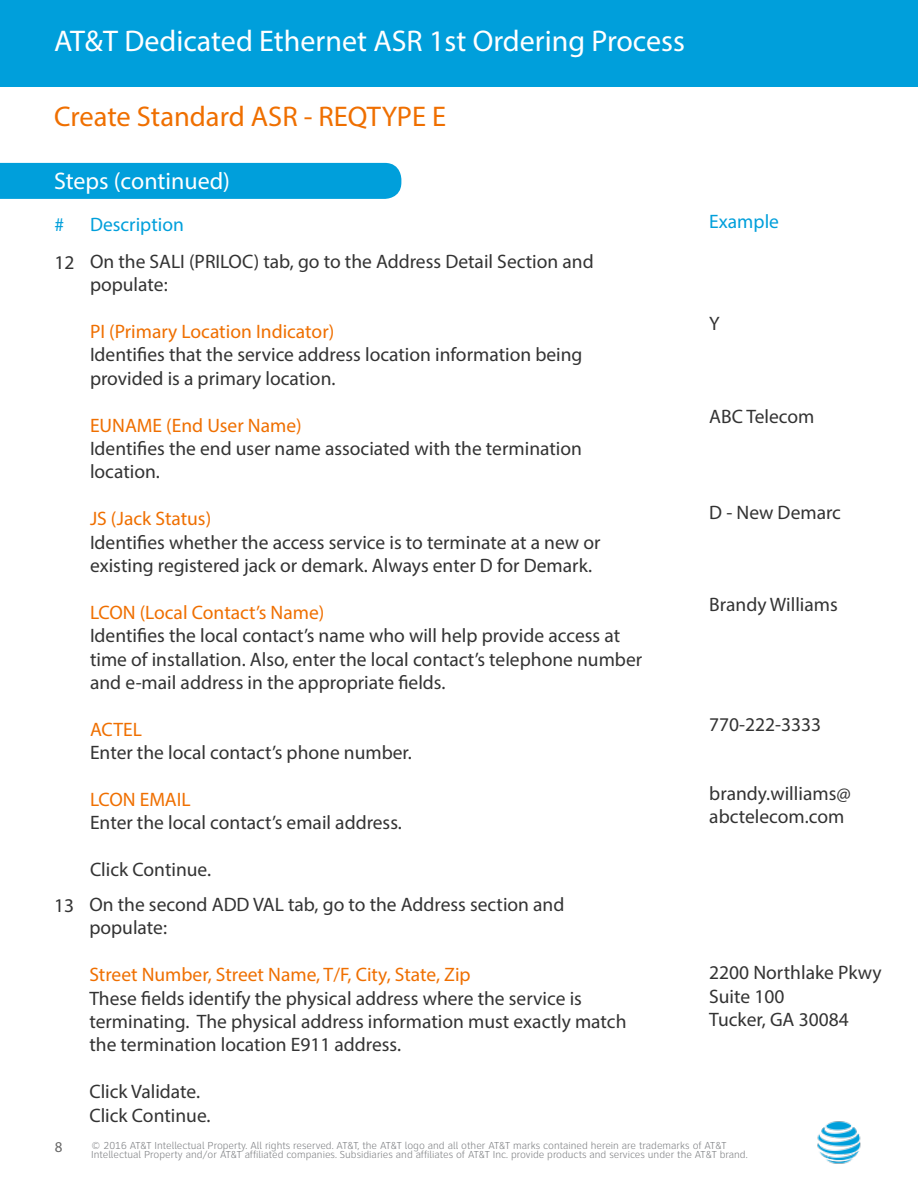
<style>
.page{position:relative;width:918px;height:1188px;background:#fff}
.page>*{position:absolute;margin:0;border:0;box-sizing:border-box;transform-origin:0 0}
.Headline{font:30px "Myriad Pro";color:#fff}
.Headline-2{font:28.5px "Myriad Pro";color:#ef6f00}
.Subhead{font:24px "Myriad Pro";color:#fff}
.t1{font:19.5px/23.4px "Myriad Pro";color:#333}
.t2{font:19.5px "Myriad Pro";color:#009fdb}
.t3{font:15px "Myriad Pro";color:#666}
.t4{font:300 10.5px/9px "Clearview ATT";color:#808285}
.s1{color:#ef6f00}
</style>
<div class="page">
<img style="left:817px;top:1121px;width:44px;height:43px">
<div style="left:0;top:163px;width:401px;height:36px;background:#009fdb"></div>
<div style="left:54px;top:165px;width:176px;height:30px;background:#009fdb"></div>
<div style="left:1px;top:0;width:917px;height:86px;background:#009fdb"></div>
<p class="Headline" style="left:54px;top:22px;width:633px">AT&amp;T Dedicated Ethernet ASR 1st Ordering Process</p>
<p class="Headline-2" style="left:54px;top:99px;width:394px">Create Standard ASR - REQTYPE E</p>
<p class="Subhead" style="left:54px;top:166px;width:178px">Steps (continued)</p>
<p class="t2" style="left:55px;top:213px;width:11px">#</p>
<p class="t2" style="left:90px;top:213px;width:95px">Description</p>
<p class="t1" style="left:55px;top:250px;width:22px">12</p>
<p class="t1" style="left:90px;top:249px;width:505px">On the SALI (PRILOC) tab, go to the Address Detail Section and populate:</p>
<p class="t1" style="left:90px;top:319px;width:494px"><span class="s1">PI (Primary Location Indicator)<br></span>Identifies that the service address location information being provided is a primary location.</p>
<p class="t1" style="left:90px;top:413px;width:494px"><span class="s1">EUNAME (End User Name)<br></span>Identifies the end user name associated with the termination location.</p>
<p class="t1" style="left:90px;top:507px;width:512px"><span class="s1">JS (Jack Status)<br></span>Identifies whether the access service is to terminate at a new or existing registered jack or demark. Always enter D for Demark.</p>
<p class="t1" style="left:90px;top:600px;width:554px"><span class="s1">LCON (Local Contact’s Name)<br></span>Identifies the local contact’s name who will help provide access at time of installation. Also, enter the local contact’s telephone number and e-mail address in the appropriate fields.</p>
<p class="t1" style="left:90px;top:717px;width:323px"><span class="s1">ACTEL<br></span>Enter the local contact’s phone number.</p>
<p class="t1" style="left:90px;top:787px;width:313px"><span class="s1">LCON EMAIL<br></span>Enter the local contact’s email address.</p>
<p class="t1" style="left:90px;top:858px;width:123px">Click Continue.</p>
<p class="t1" style="left:54px;top:894px;width:22px">13</p>
<p class="t1" style="left:89px;top:892px;width:477px">On the second ADD VAL tab, go to the Address section and populate:</p>
<p class="t1" style="left:89px;top:963px;width:494px"><span class="s1">Street Number, Street Name, T/F, City, State, Zip<br></span>These fields identify the physical address where the service is</p>
<p class="t1" style="left:89px;top:1009px;width:539px">terminating. The physical address information must exactly match the termination location E911 address.</p>
<p class="t1" style="left:89px;top:1080px;width:112px">Click Validate.</p>
<p class="t1" style="left:89px;top:1103px;width:123px">Click Continue.</p>
<p class="t2" style="left:709px;top:210px;width:71px">Example</p>
<p class="t1" style="left:709px;top:312px;width:12px">Y</p>
<p class="t1" style="left:709px;top:405px;width:107px">ABC Telecom</p>
<p class="t1" style="left:709px;top:501px;width:133px">D - New Demarc</p>
<p class="t1" style="left:709px;top:592px;width:130px">Brandy Williams</p>
<p class="t1" style="left:709px;top:712px;width:114px">770-222-3333</p>
<p class="t1" style="left:709px;top:781px;width:143px">brandy.williams@ abctelecom.com</p>
<p class="t1" style="left:709px;top:961px;width:174px">2200 Northlake Pkwy</p>
<p class="t1" style="left:709px;top:984px;width:77px">Suite 100</p>
<p class="t1" style="left:709px;top:1007px;width:141px">Tucker, GA 30084</p>
<p class="t3" style="left:55px;top:1138px;width:9px">8</p>
<p class="t4" style="left:91px;top:1142px;width:658px">© 2016 AT&amp;T Intellectual Property. All rights reserved. AT&amp;T, the AT&amp;T logo and all other AT&amp;T marks contained herein are trademarks of AT&amp;T<br>Intellectual Property and/or AT&amp;T affiliated companies. Subsidiaries and affiliates of AT&amp;T Inc. provide products and services under the AT&amp;T brand.</p>
</div>
